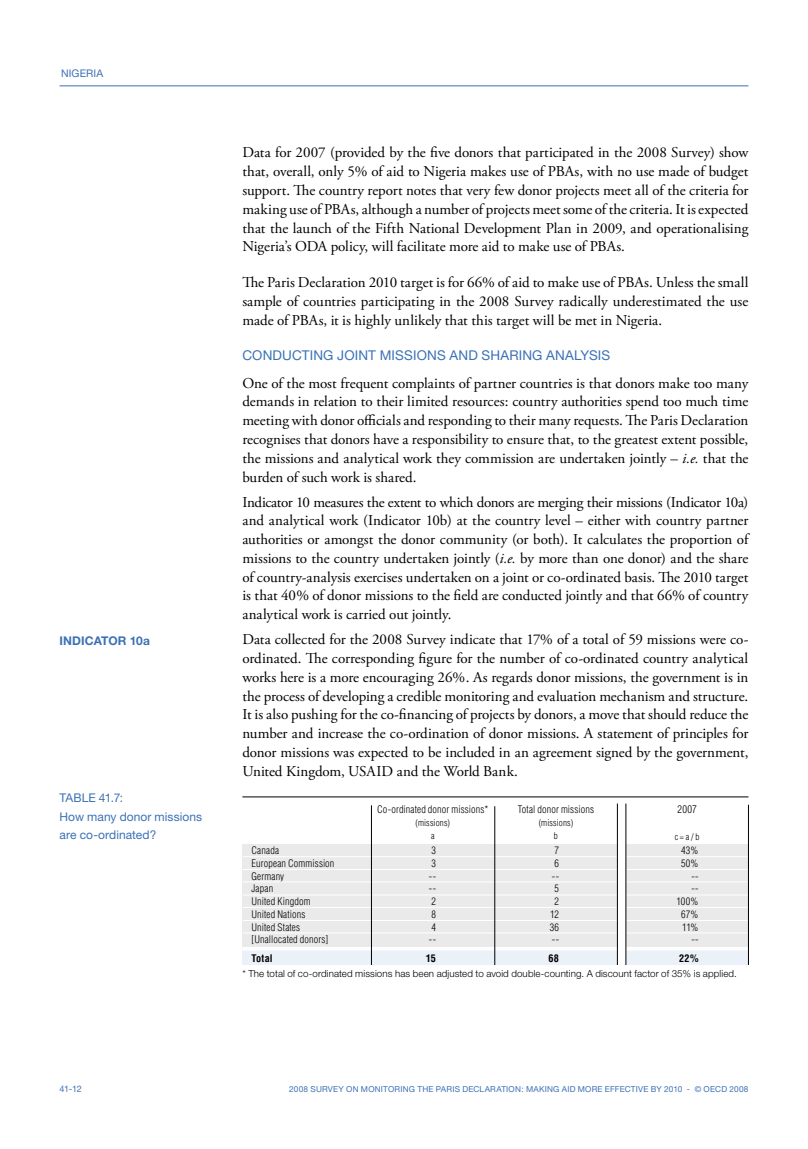
<style>
.page{position:relative;width:808px;height:1149px;background:#fff}
.page>*{position:absolute;margin:0;border:0;box-sizing:border-box;transform-origin:0 0}
.t1{font:15px/18.8px "Adobe Garamond Pro";color:#000;text-align:justify}
.t2{font:13.5px "Helvetica Neue";letter-spacing:.01em;color:#3c71b6}
.t3{font:12px/18.8px "Helvetica Neue";letter-spacing:.005em;color:#3c71b6}
.t4{font:700 12px "Helvetica Neue";letter-spacing:.01em;color:#3c71b6}
.t5{font:10.5px "Helvetica Neue";letter-spacing:.01em;color:#3c71b6}
.t6{font:300 condensed 10.5px "Helvetica LT Std";color:#000}
.t7{font:300 condensed 10.2px "Helvetica LT Std";letter-spacing:.015em;color:#000}
.t8{font:700 condensed 10.2px "Helvetica LT Std";letter-spacing:.025em;color:#000}
.t9{font:300 9.75px "Helvetica Neue";letter-spacing:.01em;color:#000}
.t10{font:300 condensed 9px/13.2px "Helvetica LT Std";letter-spacing:.01em;color:#000;text-align:center}
.t11{font:9px "Helvetica Neue";color:#3c71b6}
.t12{font:8.25px "Helvetica Neue";letter-spacing:.025em;color:#3c71b6}
.s1{font-style:italic}
</style>
<div class="page">
<hr style="left:60px;top:85px;width:688px;height:1px;background:#3c71b6">
<div style="left:242px;top:948px;width:506px;height:17px;background:#ebf1f8"></div>
<div style="left:242px;top:844px;width:506px;height:105px;background:#eaeaea"></div>
<hr style="left:242px;top:796px;width:506px;height:1px;background:#000">
<hr style="left:243px;top:868px;width:506px;height:1px;background:#fff">
<hr style="left:243px;top:881px;width:506px;height:1px;background:#fff">
<hr style="left:243px;top:894px;width:506px;height:1px;background:#fff">
<hr style="left:243px;top:906px;width:506px;height:1px;background:#fff">
<hr style="left:243px;top:919px;width:506px;height:1px;background:#fff">
<hr style="left:243px;top:932px;width:506px;height:1px;background:#fff">
<svg style="left:242px;top:946px;width:506px;height:4px;fill:#fff"></svg>
<hr style="left:243px;top:856px;width:506px;height:1px;background:#fff">
<hr style="left:371px;top:805px;width:1px;height:171px;background:#000">
<hr style="left:494px;top:806px;width:1px;height:167px;background:#000">
<div style="left:618px;top:802px;width:8px;height:167px;background:#fff"></div>
<hr style="left:617px;top:803px;width:1px;height:167px;background:#000">
<hr style="left:626px;top:803px;width:1px;height:167px;background:#000">
<hr style="left:748px;top:804px;width:1px;height:164px;background:#000">
<div style="left:242px;top:964px;width:516px;height:22px;background:#fff"></div>
<p class="t5" style="left:61px;top:67px;width:43px">NIGERIA</p>
<p class="t4" style="left:60px;top:633px;width:92px">INDICATOR 10a</p>
<p class="t3" style="left:60px;top:787px;width:144px">TABLE 41.7:<br>How many donor missions are co-ordinated?</p>
<p class="t1" style="left:242px;top:144px;width:508px">Data for 2007 (provided by the five donors that participated in the 2008 Survey) show that, overall, only 5% of aid to Nigeria makes use of PBAs, with no use made of budget support. The country report notes that very few donor projects meet all of the criteria for making use of PBAs, although a number of projects meet some of the criteria. It is expected that the launch of the Fifth National Development Plan in 2009, and operationalising Nigeria’s ODA policy, will facilitate more aid to make use of PBAs.</p>
<p class="t1" style="left:242px;top:273px;width:508px">The Paris Declaration 2010 target is for 66% of aid to make use of PBAs. Unless the small sample of countries participating in the 2008 Survey radically underestimated the use made of PBAs, it is highly unlikely that this target will be met in Nigeria.</p>
<p class="t2" style="left:242px;top:347px;width:369px">CONDUCTING JOINT MISSIONS AND SHARING ANALYSIS</p>
<p class="t1" style="left:242px;top:374px;width:507px">One of the most frequent complaints of partner countries is that donors make too many demands in relation to their limited resources: country authorities spend too much time meeting with donor officials and responding to their many requests. The Paris Declaration recognises that donors have a responsibility to ensure that, to the greatest extent possible, the missions and analytical work they commission are undertaken jointly – <span class="s1">i.e.</span> that the burden of such work is shared.</p>
<p class="t1" style="left:242px;top:493px;width:507px">Indicator 10 measures the extent to which donors are merging their missions (Indicator 10a) and analytical work (Indicator 10b) at the country level – either with country partner authorities or amongst the donor community (or both). It calculates the proportion of missions to the country undertaken jointly (<span class="s1">i.e.</span> by more than one donor) and the share of country-analysis exercises undertaken on a joint or co-ordinated basis. The 2010 target is that 40% of donor missions to the field are conducted jointly and that 66% of country analytical work is carried out jointly.</p>
<p class="t1" style="left:242px;top:630px;width:508px">Data collected for the 2008 Survey indicate that 17% of a total of 59 missions were co&shy;ordinated. The corresponding figure for the number of co-ordinated country analytical works here is a more encouraging 26%. As regards donor missions, the government is in the process of developing a credible monitoring and evaluation mechanism and structure.<br>It is also pushing for the co-financing of projects by donors, a move that should reduce the number and increase the co-ordination of donor missions. A statement of principles for donor missions was expected to be included in an agreement signed by the government, United Kingdom, USAID and the World Bank.</p>
<p class="t7" style="left:377px;top:802px;width:113px">Co-ordinated donor missions*</p>
<p class="t10" style="left:415px;top:816px;width:36px">(missions) a</p>
<p class="t7" style="left:518px;top:802px;width:78px">Total donor missions</p>
<p class="t10" style="left:539px;top:816px;width:36px">(missions) b</p>
<p class="t6" style="left:677px;top:802px;width:21px">2007</p>
<p class="t10" style="left:675px;top:830px;width:26px">c = a / b</p>
<p class="t7" style="left:251px;top:843px;width:29px">Canada</p>
<p class="t7" style="left:431px;top:843px;width:6px">3</p>
<p class="t7" style="left:554px;top:843px;width:6px">7</p>
<p class="t7" style="left:681px;top:843px;width:19px">43%</p>
<p class="t7" style="left:251px;top:856px;width:85px">European Commission</p>
<p class="t7" style="left:431px;top:856px;width:6px">3</p>
<p class="t7" style="left:554px;top:856px;width:6px">6</p>
<p class="t7" style="left:681px;top:856px;width:19px">50%</p>
<p class="t7" style="left:251px;top:869px;width:34px">Germany</p>
<p class="t7" style="left:429px;top:869px;width:9px">--</p>
<p class="t7" style="left:552px;top:869px;width:9px">--</p>
<p class="t7" style="left:691px;top:869px;width:9px">--</p>
<p class="t7" style="left:251px;top:882px;width:23px">Japan</p>
<p class="t7" style="left:429px;top:882px;width:9px">--</p>
<p class="t7" style="left:554px;top:882px;width:6px">5</p>
<p class="t7" style="left:691px;top:882px;width:9px">--</p>
<p class="t7" style="left:251px;top:894px;width:61px">United Kingdom</p>
<p class="t7" style="left:431px;top:894px;width:6px">2</p>
<p class="t7" style="left:554px;top:894px;width:6px">2</p>
<p class="t7" style="left:677px;top:894px;width:23px">100%</p>
<p class="t7" style="left:251px;top:907px;width:55px">United Nations</p>
<p class="t7" style="left:431px;top:907px;width:6px">8</p>
<p class="t7" style="left:550px;top:907px;width:10px">12</p>
<p class="t7" style="left:681px;top:907px;width:19px">67%</p>
<p class="t7" style="left:251px;top:920px;width:50px">United States</p>
<p class="t7" style="left:431px;top:920px;width:6px">4</p>
<p class="t7" style="left:550px;top:920px;width:11px">36</p>
<p class="t7" style="left:682px;top:920px;width:18px">11%</p>
<p class="t7" style="left:251px;top:933px;width:78px">[Unallocated donors]</p>
<p class="t7" style="left:429px;top:933px;width:9px">--</p>
<p class="t7" style="left:552px;top:933px;width:9px">--</p>
<p class="t7" style="left:691px;top:933px;width:9px">--</p>
<p class="t8" style="left:251px;top:951px;width:23px">Total</p>
<p class="t8" style="left:426px;top:951px;width:12px">15</p>
<p class="t8" style="left:548px;top:951px;width:12px">68</p>
<p class="t8" style="left:679px;top:951px;width:21px">22%</p>
<p class="t9" style="left:242px;top:967px;width:496px">* The total of co-ordinated missions has been adjusted to avoid double-counting. A discount factor of 35% is applied.</p>
<p class="t11" style="left:60px;top:1083px;width:24px">41-12</p>
<p class="t12" style="left:289px;top:1083px;width:461px">2008 SURVEY ON MONITORING THE PARIS DECLARATION: MAKING AID MORE EFFECTIVE BY 2010 - © OECD 2008</p>
</div>
